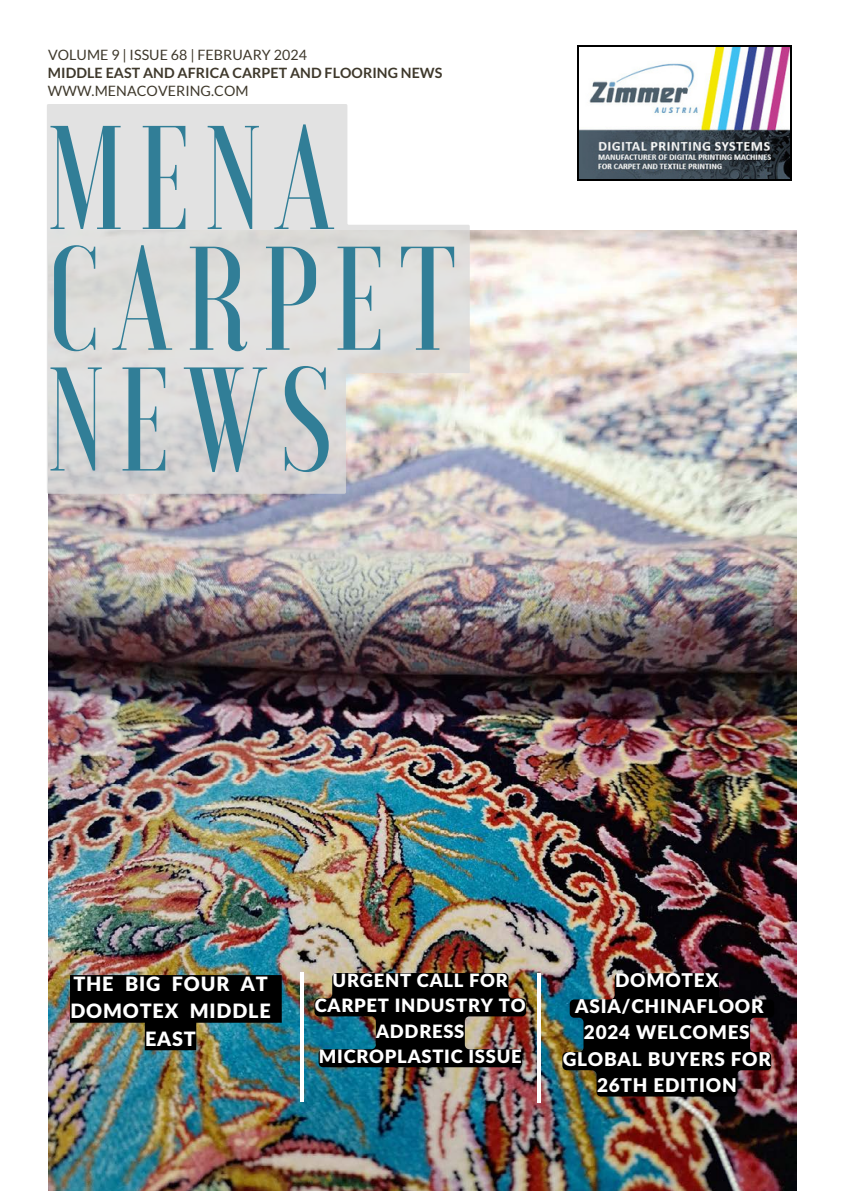
<style>
.page{position:relative;width:842px;height:1191px;background:#fff}
.page>*{position:absolute;margin:0;border:0;box-sizing:border-box;transform-origin:0 0}
.t1{font:500 147.2px/120.7px "Voga";letter-spacing:.09em;color:#317e97}
.t2{font:900 19.8px/27.5px "Lato Latin";letter-spacing:.04em;color:#fff;text-align:center}
.t3{font:900 19px/26.3px "Lato Latin";letter-spacing:.04em;color:#fff;text-align:center}
.t4{font:900 18.3px/25.4px "Lato Latin";letter-spacing:.04em;color:#fff;text-align:center}
.t5{font:14.2px "Lato";letter-spacing:.005em;color:#3e382b}
.t6{font:700 14.2px "Lato";letter-spacing:.005em;color:#3e382b}
</style>
<div class="page">
<img style="left:48px;top:230px;width:749px;height:961px">
<hr style="left:300px;top:972px;width:3px;height:129px;background:#fff">
<hr style="left:537px;top:974px;width:3px;height:129px;background:#fff">
<svg style="left:47px;top:104px;width:423px;height:390px;background:#dfdedc"></svg>
<div style="left:578px;top:45px;width:214px;height:135px;background:linear-gradient(to bottom,#000,#000)"></div>
<img style="left:580px;top:47px;width:209px;height:131px">
<img style="left:70px;top:975px;width:212px;height:75px">
<img style="left:314px;top:973px;width:212px;height:94px">
<img style="left:562px;top:973px;width:212px;height:123px">
<p class="t5" style="left:48px;top:47px;width:260px">VOLUME 9 | ISSUE 68 | FEBRUARY 2024</p>
<p class="t6" style="left:48px;top:65px;width:396px">MIDDLE EAST AND AFRICA CARPET AND FLOORING NEWS</p>
<p class="t5" style="left:48px;top:83px;width:202px">WWW.MENACOVERING.COM</p>
<h1 class="t1" style="left:47px;top:113px;width:411px">MENA<br>CARPET<br>NEWS</h1>
<p class="t2" style="left:70px;top:969px;width:202px">THE BIG FOUR AT<br>DOMOTEX MIDDLE<br>EAST</p>
<p class="t4" style="left:315px;top:967px;width:212px">URGENT CALL FOR<br>CARPET INDUSTRY TO<br>ADDRESS<br>MICROPLASTIC ISSUE</p>
<p class="t3" style="left:563px;top:966px;width:210px">DOMOTEX<br>ASIA/CHINAFLOOR<br>2024 WELCOMES<br>GLOBAL BUYERS FOR<br>26TH EDITION</p>
</div>
